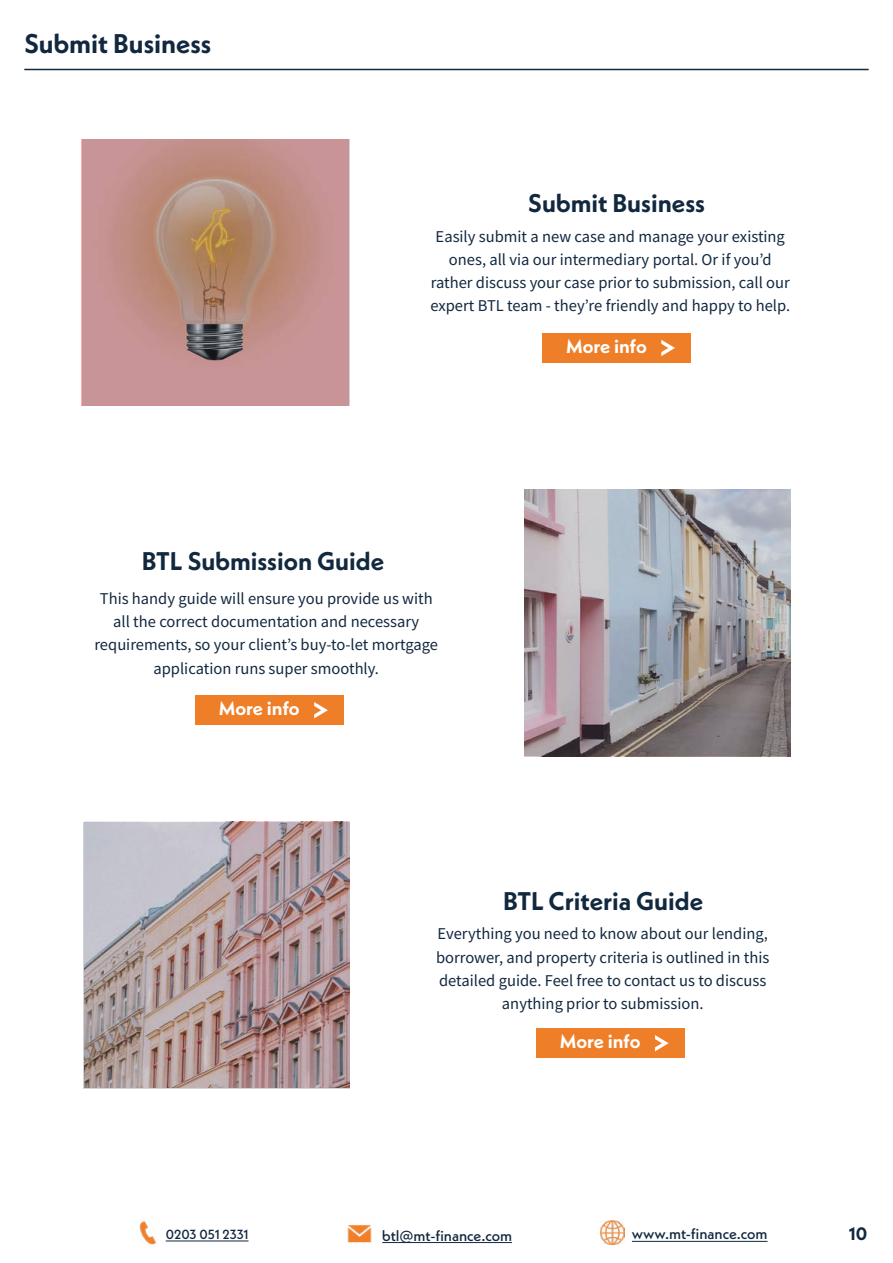
<style>
.page{position:relative;width:893px;height:1263px;background:#fff}
.page>*{position:absolute;margin:0;border:0;box-sizing:border-box;transform-origin:0 0}
.t1{font:700 27px "Neue Kabel";color:#12283f}
.t2{font:700 25.5px "Neue Kabel";color:#12283f}
.t3{font:700 19.35px "Neue Kabel";letter-spacing:-.005em;color:#fff}
.t4{font:700 18px "Neue Kabel";color:#12283f}
.t5{font:16.5px/23.1px "Source Sans Pro";color:#12283f;text-align:center}
.t6{font:500 15.15px "Neue Kabel";color:#12283f}
.t7{font:500 13.2px "Neue Kabel";letter-spacing:-.01em;color:#12283f}
</style>
<div class="page">
<img style="left:524px;top:490px;width:267px;height:266px">
<hr style="left:24px;top:69px;width:845px;height:1px;background:#12283f">
<div style="left:542px;top:333px;width:149px;height:30px;background:#ee7e27"></div>
<svg style="left:661px;top:340px;width:14px;height:16px"></svg>
<div style="left:195px;top:695px;width:149px;height:30px;background:#ee7e27"></div>
<svg style="left:314px;top:702px;width:14px;height:16px"></svg>
<div style="left:536px;top:1028px;width:148px;height:30px;background:#ee7e27"></div>
<svg style="left:655px;top:1035px;width:14px;height:16px"></svg>
<svg style="left:82px;top:139px;width:268px;height:267px;fill:#c49290"></svg>
<img style="left:83px;top:822px;width:267px;height:266px">
<hr style="left:166px;top:1240px;width:83px;height:1px;background:#12283f">
<hr style="left:382px;top:1242px;width:130px;height:1px;background:#12283f">
<hr style="left:632px;top:1241px;width:135px;height:1px;background:#12283f">
<img style="left:347px;top:1225px;width:25px;height:18px">
<img style="left:139px;top:1221px;width:18px;height:24px">
<img style="left:600px;top:1220px;width:24px;height:24px">
<h1 class="t1" style="left:24px;top:26px;width:188px">Submit Business</h1>
<h2 class="t2" style="left:528px;top:187px;width:178px">Submit Business</h2>
<p class="t5" style="left:430px;top:224px;width:361px">Easily submit a new case and manage your existing ones, all via our intermediary portal. Or if you’d rather discuss your case prior to submission, call our expert BTL team - they’re friendly and happy to help.</p>
<p class="t3" style="left:575px;top:326px;width:82px">More info</p>
<p class="t3" style="left:566px;top:334px;width:82px">More info</p>
<h2 class="t2" style="left:142px;top:545px;width:244px">BTL Submission Guide</h2>
<p class="t5" style="left:94px;top:587px;width:345px">This handy guide will ensure you provide us with all the correct documentation and necessary requirements, so your client’s buy-to-let mortgage application runs super smoothly.</p>
<p class="t3" style="left:219px;top:696px;width:82px">More info</p>
<p class="t3" style="left:228px;top:689px;width:82px">More info</p>
<h2 class="t2" style="left:503px;top:885px;width:202px">BTL Criteria Guide</h2>
<p class="t5" style="left:436px;top:922px;width:335px">Everything you need to know about our lending, borrower, and property criteria is outlined in this detailed guide. Feel free to contact us to discuss anything prior to submission.</p>
<p class="t3" style="left:560px;top:1029px;width:82px">More info</p>
<p class="t7" style="left:166px;top:1226px;width:84px">0203 051 2331</p>
<p class="t6" style="left:382px;top:1226px;width:131px">btl@mt-finance.com</p>
<p class="t6" style="left:632px;top:1224px;width:137px">www.mt-finance.com</p>
<p class="t4" style="left:849px;top:1222px;width:20px">10</p>
</div>
